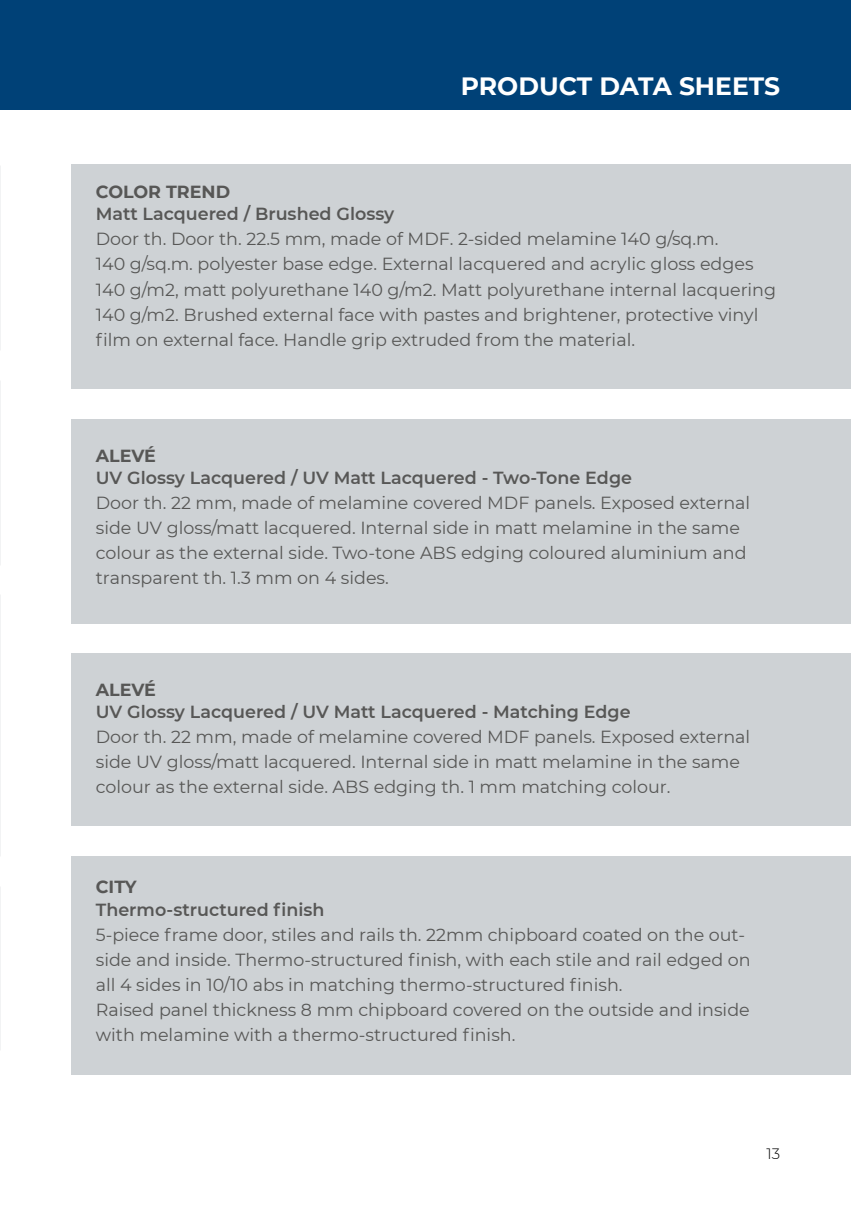
<style>
.page{position:relative;width:851px;height:1205px;background:#fff}
.page>*{position:absolute;margin:0;border:0;box-sizing:border-box;transform-origin:0 0}
.t1{font:700 25px "Montserrat";color:#fff}
.t2{font:17.5px/25px "Montserrat";color:#575756}
.t3{font:600 17.5px "Montserrat";color:#575756}
.t4{font:700 17.5px "Montserrat";color:#575756}
.t5{font:300 15px "Montserrat";color:#000}
</style>
<div class="page">
<div style="left:0;top:0;width:850px;height:110px;background:#004177"></div>
<div style="left:71px;top:165px;width:779px;height:224px;background:#ced2d5"></div>
<div style="left:71px;top:419px;width:779px;height:204px;background:#ced2d5"></div>
<div style="left:71px;top:653px;width:779px;height:173px;background:#ced2d5"></div>
<div style="left:71px;top:856px;width:779px;height:218px;background:#ced2d5"></div>
<h1 class="t1" style="left:461px;top:68px;width:320px">PRODUCT DATA SHEETS</h1>
<p class="t4" style="left:96px;top:179px;width:136px">COLOR TREND</p>
<p class="t3" style="left:96px;top:202px;width:300px">Matt Lacquered / Brushed Glossy</p>
<p class="t2" style="left:96px;top:226px;width:681px">Door th. Door th. 22.5 mm, made of MDF. 2-sided melamine 140 g/sq.m.<br>140 g/sq.m. polyester base edge. External lacquered and acrylic gloss edges 140 g/m2, matt polyurethane 140 g/m2. Matt polyurethane internal lacquering 140 g/m2. Brushed external face with pastes and brightener, protective vinyl film on external face. Handle grip extruded from the material.</p>
<p class="t4" style="left:96px;top:443px;width:62px">ALEVÉ</p>
<p class="t3" style="left:96px;top:465px;width:537px">UV Glossy Lacquered / UV Matt Lacquered - Two-Tone Edge</p>
<p class="t2" style="left:96px;top:490px;width:656px">Door th. 22 mm, made of melamine covered MDF panels. Exposed external side UV gloss/matt lacquered. Internal side in matt melamine in the same colour as the external side. Two-tone ABS edging coloured aluminium and transparent th. 1.3 mm on 4 sides.</p>
<p class="t4" style="left:96px;top:677px;width:62px">ALEVÉ</p>
<p class="t3" style="left:96px;top:700px;width:536px">UV Glossy Lacquered / UV Matt Lacquered - Matching Edge</p>
<p class="t2" style="left:96px;top:724px;width:656px">Door th. 22 mm, made of melamine covered MDF panels. Exposed external side UV gloss/matt lacquered. Internal side in matt melamine in the same colour as the external side. ABS edging th. 1 mm matching colour.</p>
<p class="t4" style="left:96px;top:874px;width:42px">CITY</p>
<p class="t3" style="left:96px;top:897px;width:230px">Thermo-structured finish</p>
<p class="t2" style="left:96px;top:921px;width:656px">5-piece frame door, stiles and rails th. 22mm chipboard coated on the out&shy;side and inside. Thermo-structured finish, with each stile and rail edged on all 4 sides in 10/10 abs in matching thermo-structured finish.<br>Raised panel thickness 8 mm chipboard covered on the outside and inside with melamine with a thermo-structured finish.</p>
<p class="t5" style="left:766px;top:1143px;width:15px">13</p>
</div>
